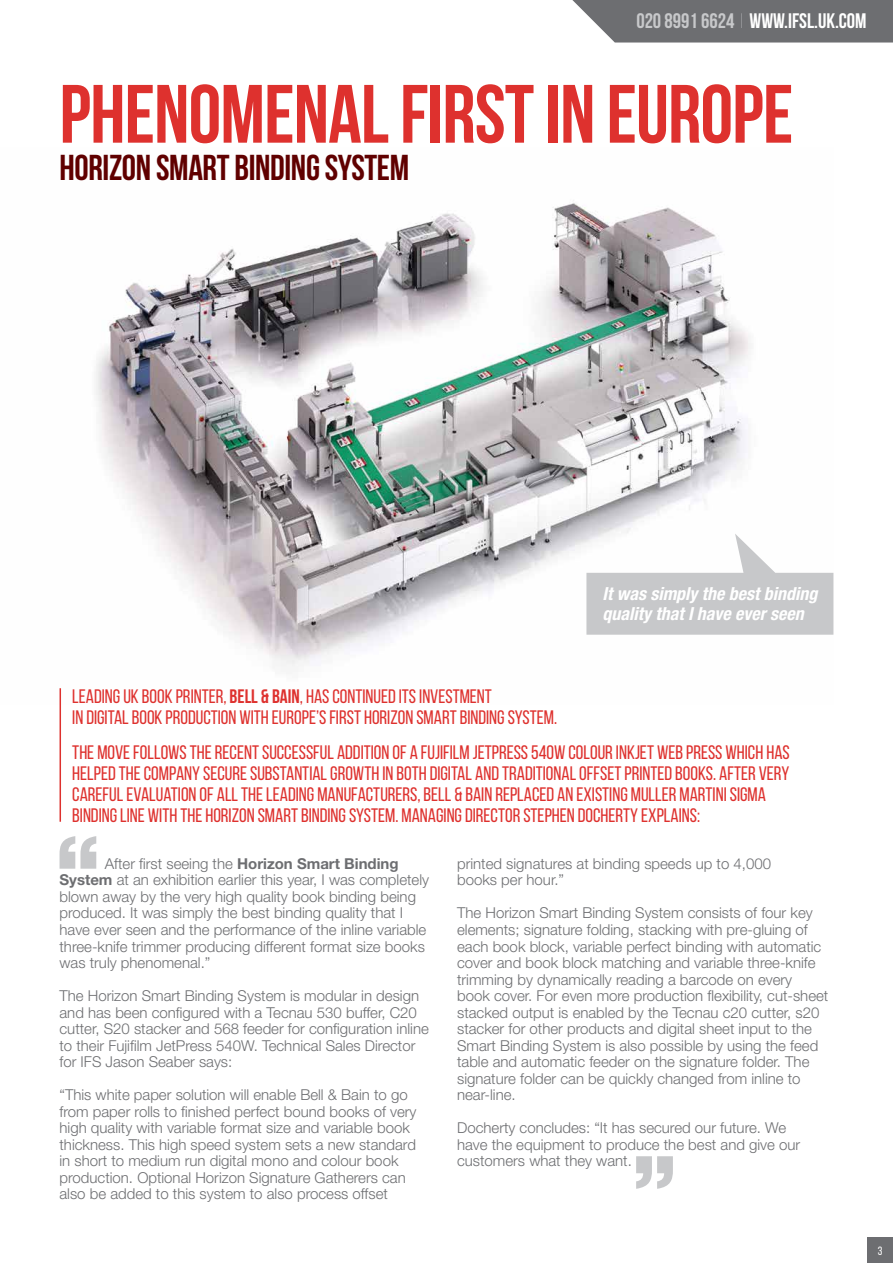
<style>
.page{position:relative;width:893px;height:1263px;background:#fff}
.page>*{position:absolute;margin:0;border:0;box-sizing:border-box;transform-origin:0 0}
.t1{font:700 82.5px "Bebas Neue";letter-spacing:-.01em;color:#de312e}
.t2{font:700 36px "Bebas Neue";letter-spacing:-.01em;color:#600000}
.t3{font:700 21px "Bebas Neue";color:#fff}
.t4{font:19.5px/21px "Bebas Neue";color:#de312e}
.t5{font:italic 700 condensed 18px/19.5px "Helvetica Neue LT Pro";color:#fff}
.t6{font:300 15px/16.5px "Helvetica Neue LT Pro";color:#6d6e71}
.t7{font:12px "Bebas Neue";color:#fff}
.s1{color:#c7c8ca}
.s2{font-weight:300;color:#c7c8ca}
.s3{font-weight:700}
</style>
<div class="page">
<img style="left:59px;top:203px;width:692px;height:501px">
<div style="left:867px;top:1237px;width:26px;height:26px;background:#6d6e71"></div>
<svg style="left:572px;top:0;width:321px;height:43px;background:#78797c"></svg>
<svg style="left:60px;top:836px;width:36px;height:33px"></svg>
<svg style="left:636px;top:1156px;width:37px;height:33px"></svg>
<hr style="left:60px;top:688px;width:1px;height:134px;background:#de312e">
<svg style="left:586px;top:534px;width:247px;height:101px"></svg>
<h3 class="t3" style="left:636px;top:9px;width:232px"><span class="s1">020 8991 6624</span> <span class="s2">I</span> WWW.IFSL.UK.COM</h3>
<h1 class="t1" style="left:60px;top:69px;width:735px">PHENOMENAL FIRST IN EUROPE</h1>
<h2 class="t2" style="left:60px;top:148px;width:351px">HORIZON SMART BINDING SYSTEM</h2>
<p class="t5" style="left:602px;top:584px;width:217px">It was simply the best binding quality that I have ever seen</p>
<h3 class="t4" style="left:72px;top:686px;width:486px">LEADING UK BOOK PRINTER, <span class="s3">BELL &amp; BAIN</span>, HAS CONTINUED ITS INVESTMENT<br>IN DIGITAL BOOK PRODUCTION WITH EUROPE’S FIRST HORIZON SMART BINDING SYSTEM.</h3>
<p class="t4" style="left:72px;top:741px;width:719px">THE MOVE FOLLOWS THE RECENT SUCCESSFUL ADDITION OF A FUJIFILM JETPRESS 540W COLOUR INKJET WEB PRESS WHICH HAS HELPED THE COMPANY SECURE SUBSTANTIAL GROWTH IN BOTH DIGITAL AND TRADITIONAL OFFSET PRINTED BOOKS. AFTER VERY CAREFUL EVALUATION OF ALL THE LEADING MANUFACTURERS, BELL &amp; BAIN REPLACED AN EXISTING MULLER MARTINI SIGMA BINDING LINE WITH THE HORIZON SMART BINDING SYSTEM. MANAGING DIRECTOR STEPHEN DOCHERTY EXPLAINS:</p>
<p class="t6" style="left:60px;top:855px;width:371px;text-indent:45px">After first seeing the <span class="s3">Horizon Smart Binding System</span> at an exhibition earlier this year, I was completely blown away by the very high quality book binding being produced. It was simply the best binding quality that I have ever seen and the performance of the inline variable three-knife trimmer producing different format size books was truly phenomenal.”</p>
<p class="t6" style="left:60px;top:987px;width:371px">The Horizon Smart Binding System is modular in design and has been configured with a Tecnau 530 buffer, C20 cutter, S20 stacker and 568 feeder for configuration inline to their Fujifilm JetPress 540W. Technical Sales Director for IFS Jason Seaber says:</p>
<p class="t6" style="left:60px;top:1086px;width:359px">“This white paper solution will enable Bell &amp; Bain to go from paper rolls to finished perfect bound books of very high quality with variable format size and variable book thickness. This high speed system sets a new standard in short to medium run digital mono and colour book production. Optional Horizon Signature Gatherers can also be added to this system to also process offset</p>
<p class="t6" style="left:457px;top:855px;width:315px">printed signatures at binding speeds up to 4,000 books per hour.”</p>
<p class="t6" style="left:457px;top:904px;width:373px">The Horizon Smart Binding System consists of four key elements; signature folding, stacking with pre-gluing of each book block, variable perfect binding with automatic cover and book block matching and variable three-knife trimming by dynamically reading a barcode on every book cover. For even more production flexibility, cut-sheet stacked output is enabled by the Tecnau c20 cutter, s20 stacker for other products and digital sheet input to the Smart Binding System is also possible by using the feed table and automatic feeder on the signature folder. The signature folder can be quickly changed from inline to near-line.</p>
<p class="t6" style="left:457px;top:1119px;width:345px">Docherty concludes: “It has secured our future. We have the equipment to produce the best and give our customers what they want.</p>
<p class="t7" style="left:878px;top:1244px;width:6px">3</p>
</div>
